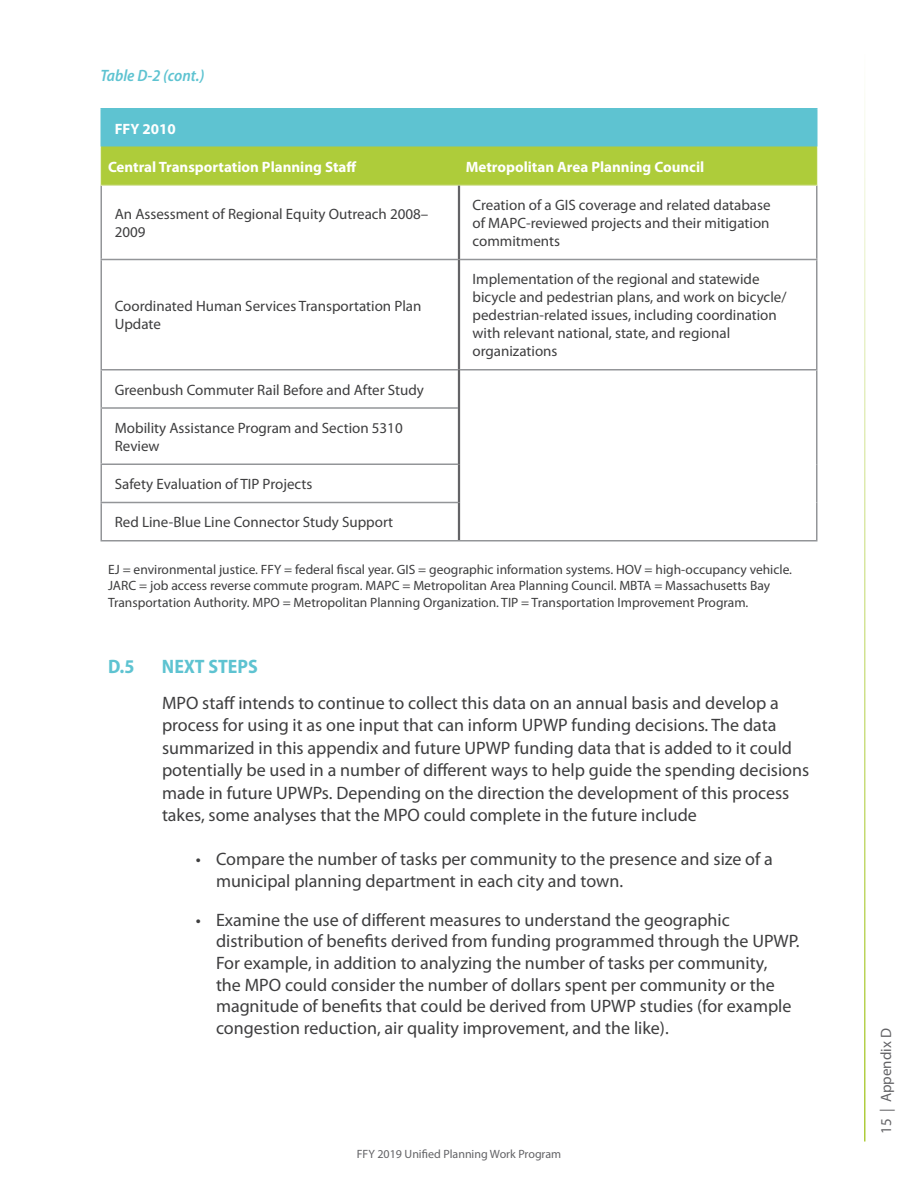
<style>
.page{position:relative;width:918px;height:1188px;background:#fff}
.page>*{position:absolute;margin:0;border:0;box-sizing:border-box;transform-origin:0 0}
.t1{font:700 semi-condensed 19.5px "Myriad Pro";color:#5ec3d1}
.text{font:18px/21.6px "Myriad Pro";color:#3e3e3f}
.t2{font:italic 600 semi-condensed 16.5px "Myriad Pro";color:#5ec3d1}
.Table_Text{font:15px/18px "Myriad Pro";color:#3e3e3f}
.Table_Header{font:700 15px "Myriad Pro";color:#fff}
.t3{font:15px "Myriad Pro";color:#636366}
.Table_Footnote{font:13.5px/16.2px "Myriad Pro";color:#3e3e3f}
.t4{font:12px "Myriad Pro";color:#636366}
</style>
<div class="page">
<hr style="left:864px;top:54px;width:2px;height:1088px;background:#aecc3a">
<svg style="left:102px;top:110px;width:714px;height:75px;background:#86c784"></svg>
<hr style="left:816px;top:186px;width:2px;height:73px;background:#939598">
<hr style="left:100px;top:259px;width:358px;height:1px;background:#939598">
<hr style="left:460px;top:259px;width:358px;height:1px;background:#939598">
<hr style="left:816px;top:260px;width:2px;height:109px;background:#939598">
<hr style="left:100px;top:369px;width:358px;height:1px;background:#939598">
<hr style="left:100px;top:407px;width:358px;height:2px;background:#939598">
<hr style="left:100px;top:464px;width:358px;height:1px;background:#939598">
<hr style="left:100px;top:502px;width:358px;height:1px;background:#939598">
<hr style="left:100px;top:540px;width:359px;height:2px;background:#939598">
<hr style="left:100px;top:186px;width:2px;height:73px;background:#939598">
<hr style="left:100px;top:260px;width:2px;height:109px;background:#939598">
<hr style="left:100px;top:370px;width:2px;height:37px;background:#939598">
<hr style="left:100px;top:409px;width:2px;height:55px;background:#939598">
<hr style="left:100px;top:465px;width:2px;height:37px;background:#939598">
<hr style="left:100px;top:503px;width:2px;height:37px;background:#939598">
<hr style="left:100px;top:108px;width:359px;height:2px;background:#5ec3d1">
<hr style="left:100px;top:110px;width:2px;height:37px;background:#5ec3d1">
<hr style="left:816px;top:110px;width:2px;height:37px;background:#5ec3d1">
<hr style="left:101px;top:147px;width:358px;height:1px;background:#aecc3a">
<hr style="left:101px;top:147px;width:1px;height:38px;background:#aecc3a">
<hr style="left:459px;top:147px;width:358px;height:1px;background:#aecc3a">
<hr style="left:816px;top:147px;width:1px;height:38px;background:#aecc3a">
<hr style="left:100px;top:185px;width:359px;height:1px;background:#d4e29b">
<hr style="left:459px;top:185px;width:359px;height:1px;background:#d4e29b">
<hr style="left:460px;top:369px;width:358px;height:1px;background:#939598">
<hr style="left:816px;top:370px;width:2px;height:38px;background:#939598">
<hr style="left:816px;top:408px;width:2px;height:56px;background:#939598">
<hr style="left:816px;top:464px;width:2px;height:38px;background:#939598">
<hr style="left:816px;top:502px;width:2px;height:38px;background:#939598">
<hr style="left:459px;top:540px;width:359px;height:2px;background:#939598">
<hr style="left:459px;top:108px;width:359px;height:2px;background:#5ec3d1">
<hr style="left:458px;top:186px;width:2px;height:74px;background:#636366">
<hr style="left:458px;top:260px;width:2px;height:110px;background:#636366">
<hr style="left:458px;top:370px;width:2px;height:38px;background:#636366">
<hr style="left:458px;top:408px;width:2px;height:56px;background:#636366">
<hr style="left:458px;top:464px;width:2px;height:38px;background:#636366">
<hr style="left:458px;top:502px;width:2px;height:38px;background:#636366">
<p class="t2" style="left:100px;top:67px;width:105px">Table D-2 (cont.)</p>
<p class="Table_Header" style="left:115px;top:120px;width:63px">FFY 2010</p>
<p class="Table_Header" style="left:108px;top:158px;width:250px">Central Transportation Planning Staff</p>
<p class="Table_Header" style="left:466px;top:158px;width:240px">Metropolitan Area Planning Council</p>
<p class="Table_Text" style="left:115px;top:205px;width:315px">An Assessment of Regional Equity Outreach 2008–<br>2009</p>
<p class="Table_Text" style="left:472px;top:196px;width:300px;text-align:justify">Creation of a GIS coverage and related database of MAPC-reviewed projects and their mitigation commitments</p>
<p class="Table_Text" style="left:115px;top:298px;width:308px">Coordinated Human Services Transportation Plan<br>Update</p>
<p class="Table_Text" style="left:472px;top:271px;width:316px">Implementation of the regional and statewide bicycle and pedestrian plans, and work on bicycle/ pedestrian-related issues, including coordination with relevant national, state, and regional organizations</p>
<p class="Table_Text" style="left:115px;top:381px;width:311px">Greenbush Commuter Rail Before and After Study</p>
<p class="Table_Text" style="left:115px;top:419px;width:289px">Mobility Assistance Program and Section 5310<br>Review</p>
<p class="Table_Text" style="left:115px;top:475px;width:199px">Safety Evaluation of TIP Projects</p>
<p class="Table_Text" style="left:115px;top:514px;width:280px">Red Line-Blue Line Connector Study Support</p>
<p class="Table_Footnote" style="left:108px;top:562px;width:686px">EJ = environmental justice. FFY = federal fiscal year. GIS = geographic information systems. HOV = high-occupancy vehicle.<br>JARC = job access reverse commute program. MAPC = Metropolitan Area Planning Council. MBTA = Massachusetts Bay<br>Transportation Authority. MPO = Metropolitan Planning Organization. TIP = Transportation Improvement Program.</p>
<h1 class="t1" style="left:108px;top:655px;width:28px">D.5</h1>
<h1 class="t1" style="left:162px;top:655px;width:97px">NEXT STEPS</h1>
<p class="text" style="left:162px;top:692px;width:649px;line-height:22.5px">MPO staff intends to continue to collect this data on an annual basis and develop a process for using it as one input that can inform UPWP funding decisions. The data summarized in this appendix and future UPWP funding data that is added to it could potentially be used in a number of different ways to help guide the spending decisions made in future UPWPs. Depending on the direction the development of this process takes, some analyses that the MPO could complete in the future include</p>
<p class="text" style="left:216px;top:849px;width:558px;text-indent:-20px">• Compare the number of tasks per community to the presence and size of a municipal planning department in each city and town.</p>
<p class="text" style="left:216px;top:909px;width:585px;text-indent:-20px">• Examine the use of different measures to understand the geographic distribution of benefits derived from funding programmed through the UPWP.<br>For example, in addition to analyzing the number of tasks per community,<br>the MPO could consider the number of dollars spent per community or the magnitude of benefits that could be derived from UPWP studies (for example congestion reduction, air quality improvement, and the like).</p>
<p class="t4" style="left:357px;top:1147px;width:206px">FFY 2019 Unified Planning Work Program</p>
<p class="t3" style="left:878px;top:1134px;width:107px;rotate:-90deg">15 | Appendix D</p>
</div>
